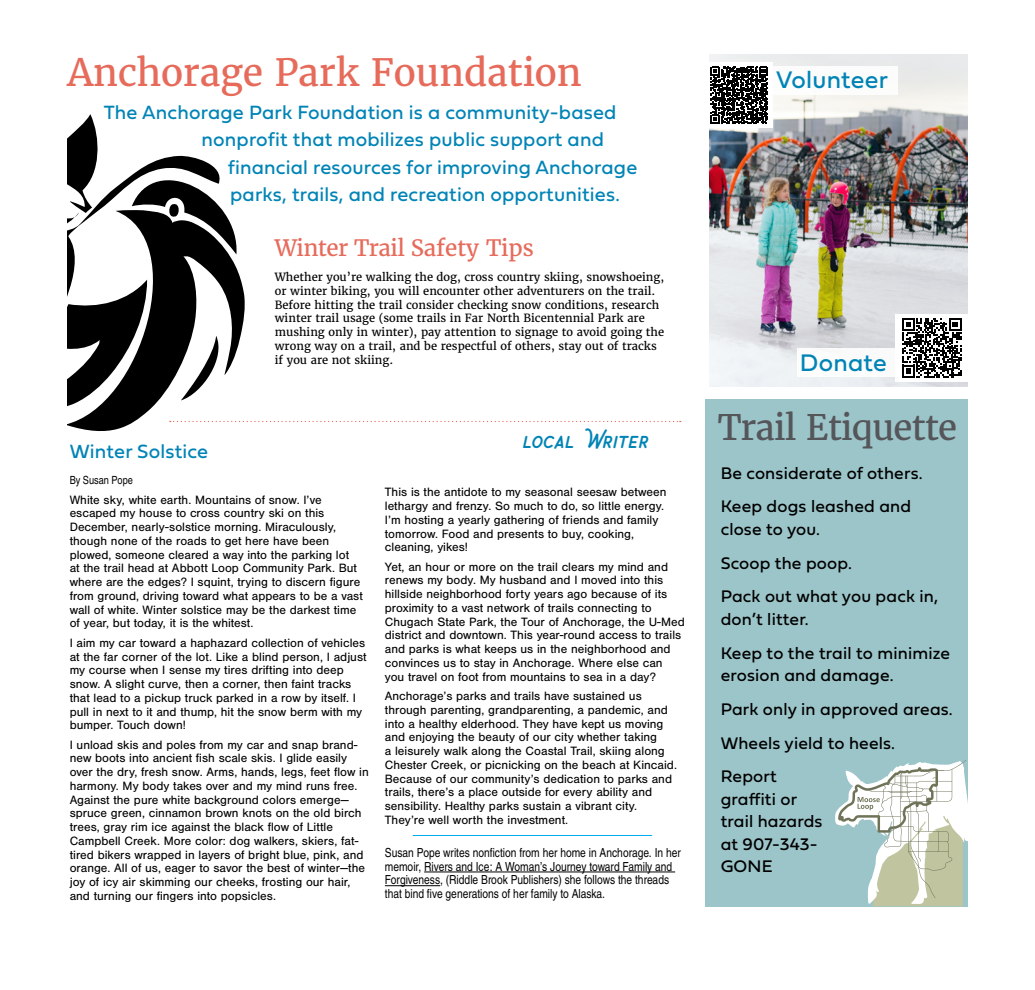
<style>
.page{position:relative;width:1035px;height:990px;background:#fff}
.page>*{position:absolute;margin:0;border:0;box-sizing:border-box;transform-origin:0 0}
.t1{font:37.5px "Merriweather";letter-spacing:-.01em;color:#e66b5b}
.t2{font:35px "Merriweather";letter-spacing:-.03em;color:#55565a}
.t3{font:25px "Fieldwork Geo Regular";letter-spacing:.01em;color:#0084b6}
.t4{font:25px "Chippewa Falls";letter-spacing:.01em;color:#0084b6}
.t5{font:22.5px "Merriweather";letter-spacing:-.03em;color:#e66b5b}
.t6{font:20px "Fieldwork Geo Regular";letter-spacing:.01em;color:#0084b6}
.t7{font:17.5px/33.8px "Fieldwork Geo Regular";letter-spacing:.01em;color:#000}
.t8{font:12.5px/13.8px "Nimbus San";color:#000}
.t9{font:12.5px/13.8px "Nimbus San Con L";color:#000}
.t10{font:11.25px/13.8px "Merriweather";color:#000}
.t11{font:11.25px "Nimbus San Con L";color:#000}
</style>
<div class="page">
<img style="left:709px;top:54px;width:259px;height:333px">
<div style="left:797px;top:348px;width:99px;height:29px;background:#fff"></div>
<hr style="left:424px;top:872px;width:251px;height:1px;background:#000">
<hr style="left:385px;top:885px;width:55px;height:1px;background:#000">
<hr style="left:413px;top:835px;width:239px;height:1px;background:#00aeef">
<svg style="left:68px;top:114px;width:613px;height:317px"></svg>
<div style="left:706px;top:399px;width:262px;height:507px;background:#9cc5c9"></div>
<svg style="left:835px;top:760px;width:133px;height:146px"></svg>
<div style="left:770px;top:66px;width:128px;height:29px;background:#fff"></div>
<div style="left:706px;top:62px;width:67px;height:66px;background:#fff"></div>
<svg style="left:711px;top:67px;width:57px;height:57px"></svg>
<div style="left:895px;top:314px;width:74px;height:67px;background:#fff"></div>
<svg style="left:902px;top:318px;width:60px;height:59px"></svg>
<h1 class="t1" style="left:68px;top:49px;width:516px">Anchorage Park Foundation</h1>
<h3 class="t6" style="left:104px;top:96px;width:514px">The Anchorage Park Foundation is a community-based</h3>
<h3 class="t6" style="left:201px;top:124px;width:404px">nonprofit that mobilizes public support and</h3>
<h3 class="t6" style="left:228px;top:151px;width:411px">financial resources for improving Anchorage</h3>
<h3 class="t6" style="left:230px;top:179px;width:391px">parks, trails, and recreation opportunities.</h3>
<h3 class="t5" style="left:275px;top:234px;width:261px">Winter Trail Safety Tips</h3>
<p class="t10" style="left:275px;top:270px;width:391px">Whether you’re walking the dog, cross country skiing, snowshoeing, or winter biking, you will encounter other adventurers on the trail.<br>Before hitting the trail consider checking snow conditions, research winter trail usage (some trails in Far North Bicentennial Park are mushing only in winter), pay attention to signage to avoid going the wrong way on a trail, and be respectful of others, stay out of tracks if you are not skiing.</p>
<h3 class="t6" style="left:70px;top:436px;width:140px">Winter Solstice</h3>
<p class="t11" style="left:70px;top:472px;width:65px">By Susan Pope</p>
<p class="t8" style="left:70px;top:493px;width:295px">White sky, white earth. Mountains of snow. I’ve escaped my house to cross country ski on this December, nearly-solstice morning. Miraculously, though none of the roads to get here have been plowed, someone cleared a way into the parking lot<br>at the trail head at Abbott Loop Community Park. But where are the edges? I squint, trying to discern figure from ground, driving toward what appears to be a vast wall of white. Winter solstice may be the darkest time of year, but today, it is the whitest.</p>
<p class="t8" style="left:70px;top:636px;width:298px">I aim my car toward a haphazard collection of vehicles at the far corner of the lot. Like a blind person, I adjust my course when I sense my tires drifting into deep snow. A slight curve, then a corner, then faint tracks that lead to a pickup truck parked in a row by itself. I pull in next to it and thump, hit the snow berm with my bumper. Touch down!</p>
<p class="t8" style="left:70px;top:738px;width:301px">I unload skis and poles from my car and snap brand&shy;new boots into ancient fish scale skis. I glide easily over the dry, fresh snow. Arms, hands, legs, feet flow in harmony. My body takes over and my mind runs free.<br>Against the pure white background colors emerge— spruce green, cinnamon brown knots on the old birch trees, gray rim ice against the black flow of Little Campbell Creek. More color: dog walkers, skiers, fat&shy;tired bikers wrapped in layers of bright blue, pink, and orange. All of us, eager to savor the best of winter—the joy of icy air skimming our cheeks, frosting our hair, and turning our fingers into popsicles.</p>
<h3 class="t4" style="left:522px;top:421px;width:128px">local Writer</h3>
<p class="t8" style="left:385px;top:486px;width:283px">This is the antidote to my seasonal seesaw between lethargy and frenzy. So much to do, so little energy.<br>I’m hosting a yearly gathering of friends and family tomorrow. Food and presents to buy, cooking, cleaning, yikes!</p>
<p class="t8" style="left:385px;top:560px;width:301px">Yet, an hour or more on the trail clears my mind and renews my body. My husband and I moved into this hillside neighborhood forty years ago because of its proximity to a vast network of trails connecting to Chugach State Park, the Tour of Anchorage, the U-Med district and downtown. This year-round access to trails and parks is what keeps us in the neighborhood and convinces us to stay in Anchorage. Where else can you travel on foot from mountains to sea in a day?</p>
<p class="t8" style="left:385px;top:689px;width:294px">Anchorage’s parks and trails have sustained us through parenting, grandparenting, a pandemic, and into a healthy elderhood. They have kept us moving and enjoying the beauty of our city whether taking<br>a leisurely walk along the Coastal Trail, skiing along Chester Creek, or picnicking on the beach at Kincaid.<br>Because of our community’s dedication to parks and trails, there’s a place outside for every ability and sensibility. Healthy parks sustain a vibrant city.<br>They’re well worth the investment.</p>
<p class="t9" style="left:385px;top:845px;width:297px">Susan Pope writes nonfiction from her home in Anchorage. In her memoir, Rivers and Ice: A Woman’s Journey toward Family and Forgiveness, (Riddle Brook Publishers) she follows the threads that bind five generations of her family to Alaska.</p>
<h3 class="t3" style="left:776px;top:60px;width:113px">Volunteer</h3>
<h3 class="t3" style="left:800px;top:343px;width:88px">Donate</h3>
<h2 class="t2" style="left:718px;top:405px;width:241px">Trail Etiquette</h2>
<h3 class="t7" style="left:721px;top:455px;width:203px">Be considerate of others.<br>Keep dogs leashed and</h3>
<h3 class="t7" style="left:721px;top:511px;width:219px">close to you.<br>Scoop the poop.<br>Pack out what you pack in,</h3>
<h3 class="t7" style="left:721px;top:602px;width:231px">don’t litter.<br>Keep to the trail to minimize</h3>
<h3 class="t7" style="left:721px;top:658px;width:234px">erosion and damage.<br>Park only in approved areas.<br>Wheels yield to heels.<br>Report</h3>
<h3 class="t7" style="left:721px;top:787px;width:103px;line-height:22.5px">graffiti or trail hazards at 907-343-<br>GONE</h3>
</div>
